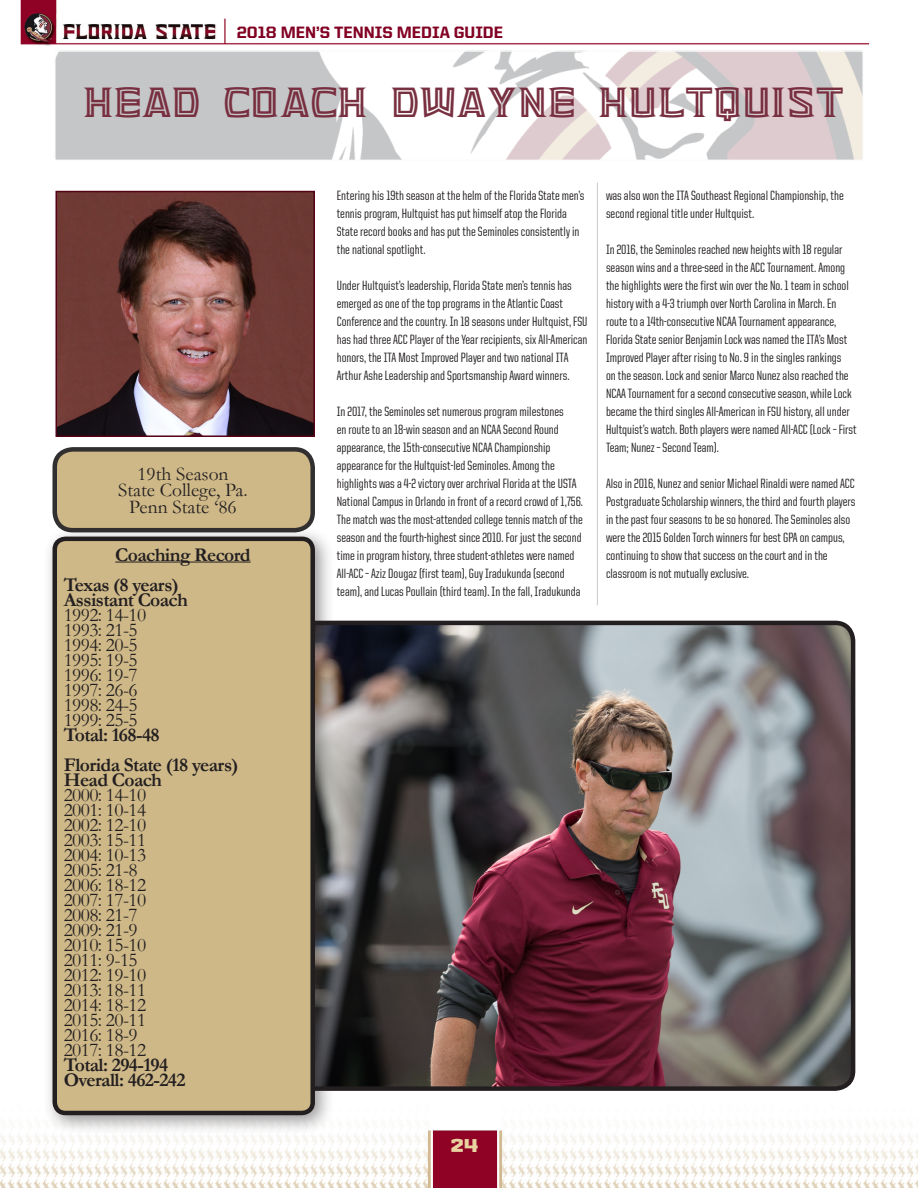
<style>
.page{position:relative;width:918px;height:1188px;background:#fff}
.page>*{position:absolute;margin:0;border:0;box-sizing:border-box;transform-origin:0 0}
.t1{font:700 42px "Unconquered";color:#782f40;scale:1.1 1}
.t2{font:19.5px "Garamond";letter-spacing:-.03em;color:#231f20}
.t3{font:700 19.5px "Garamond";letter-spacing:-.03em;color:#231f20}
.t4{font:19.5px "Garamond";color:#231f20}
.t5{font:700 18px "Seminole";color:#e8d3a1}
.t6{font:800 16.5px "United Sans Reg";color:#820123}
.t7{font:500 13.5px/18px "United Sans Cond";color:#231f20}
</style>
<div class="page">
<img style="left:0;top:0;width:918px;height:1188px">
<div style="left:231px;top:23px;width:288px;height:17px;background:#fff"></div>
<img style="left:57px;top:53px;width:804px;height:105px">
<div style="left:54px;top:50px;width:810px;height:111px;border:2px solid #f2f3f4"></div>
<img style="left:59px;top:194px;width:253px;height:240px">
<div style="left:56px;top:191px;width:259px;height:246px;border:2px solid #540115"></div>
<div style="left:55px;top:449px;width:258px;height:81px;background:#ceb888;border-radius:18px"></div>
<div style="left:52px;top:447px;width:263px;height:85px;border:4px solid #312f30;border-radius:18px"></div>
<img style="left:335px;top:623px;width:518px;height:466px">
<div style="left:249px;top:621px;width:606px;height:470px;border:4px solid #231f20;border-radius:18px"></div>
<div style="left:42px;top:526px;width:293px;height:609px;background:#231f20;opacity:.47"></div>
<div style="left:55px;top:539px;width:258px;height:574px;background:#ceb888;border-radius:11px"></div>
<hr style="left:115px;top:562px;width:136px;height:1px;background:#231f20">
<div style="left:53px;top:537px;width:262px;height:578px;border:4px solid #231f20;border-radius:11px"></div>
<hr style="left:597px;top:183px;width:1px;height:422px;background:#231f20">
<p class="t6" style="left:237px;top:24px;width:268px">2018 MEN’S TENNIS MEDIA GUIDE</p>
<p class="t1" style="left:83px;top:87px;width:693px">HEAD COACH DWAYNE HULTQUIST</p>
<p class="t4" style="left:137px;top:460px;width:93px">19th Season</p>
<p class="t4" style="left:118px;top:477px;width:131px">State College, Pa.</p>
<p class="t4" style="left:129px;top:493px;width:109px">Penn State ‘86</p>
<p class="t3" style="left:115px;top:541px;width:137px">Coaching Record</p>
<p class="t3" style="left:64px;top:571px;width:117px">Texas (8 years)</p>
<p class="t3" style="left:64px;top:586px;width:126px">Assistant Coach</p>
<p class="t2" style="left:64px;top:601px;width:84px">1992: 14-10</p>
<p class="t2" style="left:64px;top:616px;width:75px">1993: 21-5</p>
<p class="t2" style="left:64px;top:631px;width:75px">1994: 20-5</p>
<p class="t2" style="left:64px;top:646px;width:75px">1995: 19-5</p>
<p class="t2" style="left:64px;top:661px;width:75px">1996: 19-7</p>
<p class="t2" style="left:64px;top:676px;width:75px">1997: 26-6</p>
<p class="t2" style="left:64px;top:691px;width:75px">1998: 24-5</p>
<p class="t2" style="left:64px;top:706px;width:75px">1999: 25-5</p>
<p class="t3" style="left:64px;top:721px;width:97px">Total: 168-48</p>
<p class="t3" style="left:64px;top:751px;width:176px">Florida State (18 years)</p>
<p class="t3" style="left:64px;top:766px;width:100px">Head Coach</p>
<p class="t2" style="left:64px;top:781px;width:84px">2000: 14-10</p>
<p class="t2" style="left:64px;top:796px;width:84px">2001: 10-14</p>
<p class="t2" style="left:64px;top:811px;width:84px">2002: 12-10</p>
<p class="t2" style="left:64px;top:826px;width:84px">2003: 15-11</p>
<p class="t2" style="left:64px;top:841px;width:84px">2004: 10-13</p>
<p class="t2" style="left:64px;top:856px;width:75px">2005: 21-8</p>
<p class="t2" style="left:64px;top:871px;width:84px">2006: 18-12</p>
<p class="t2" style="left:64px;top:886px;width:84px">2007: 17-10</p>
<p class="t2" style="left:64px;top:901px;width:75px">2008: 21-7</p>
<p class="t2" style="left:64px;top:916px;width:75px">2009: 21-9</p>
<p class="t2" style="left:64px;top:931px;width:84px">2010: 15-10</p>
<p class="t2" style="left:64px;top:946px;width:75px">2011: 9-15</p>
<p class="t2" style="left:64px;top:961px;width:84px">2012: 19-10</p>
<p class="t2" style="left:64px;top:976px;width:84px">2013: 18-11</p>
<p class="t2" style="left:64px;top:991px;width:84px">2014: 18-12</p>
<p class="t2" style="left:64px;top:1006px;width:84px">2015: 20-11</p>
<p class="t2" style="left:64px;top:1021px;width:75px">2016: 18-9</p>
<p class="t2" style="left:64px;top:1036px;width:84px">2017: 18-12</p>
<p class="t3" style="left:64px;top:1051px;width:106px">Total: 294-194</p>
<p class="t3" style="left:64px;top:1066px;width:123px">Overall: 462-242</p>
<p class="t7" style="left:337px;top:186px;width:249px">Entering his 19th season at the helm of the Florida State men’s tennis program, Hultquist has put himself atop the Florida State record books and has put the Seminoles consistently in the national spotlight.</p>
<p class="t7" style="left:337px;top:276px;width:252px">Under Hultquist’s leadership, Florida State men’s tennis has emerged as one of the top programs in the Atlantic Coast Conference and the country. In 18 seasons under Hultquist, FSU has had three ACC Player of the Year recipients, six All-American honors, the ITA Most Improved Player and two national ITA Arthur Ashe Leadership and Sportsmanship Award winners.</p>
<p class="t7" style="left:337px;top:402px;width:248px">In 2017, the Seminoles set numerous program milestones<br>en route to an 18-win season and an NCAA Second Round appearance, the 15th-consecutive NCAA Championship appearance for the Hultquist-led Seminoles. Among the highlights was a 4-2 victory over archrival Florida at the USTA National Campus in Orlando in front of a record crowd of 1,756.<br>The match was the most-attended college tennis match of the season and the fourth-highest since 2010. For just the second time in program history, three student-athletes were named All-ACC – Aziz Dougaz (first team), Guy Iradukunda (second team), and Lucas Poullain (third team). In the fall, Iradukunda</p>
<p class="t7" style="left:606px;top:186px;width:239px">was also won the ITA Southeast Regional Championship, the second regional title under Hultquist.</p>
<p class="t7" style="left:606px;top:240px;width:252px">In 2016, the Seminoles reached new heights with 18 regular season wins and a three-seed in the ACC Tournament. Among the highlights were the first win over the No. 1 team in school history with a 4-3 triumph over North Carolina in March. En route to a 14th-consecutive NCAA Tournament appearance, Florida State senior Benjamin Lock was named the ITA’s Most Improved Player after rising to No. 9 in the singles rankings<br>on the season. Lock and senior Marco Nunez also reached the NCAA Tournament for a second consecutive season, while Lock became the third singles All-American in FSU history, all under Hultquist’s watch. Both players were named All-ACC (Lock – First Team; Nunez – Second Team).</p>
<p class="t7" style="left:606px;top:474px;width:251px">Also in 2016, Nunez and senior Michael Rinaldi were named ACC Postgraduate Scholarship winners, the third and fourth players in the past four seasons to be so honored. The Seminoles also were the 2015 Golden Torch winners for best GPA on campus, continuing to show that success on the court and in the classroom is not mutually exclusive.</p>
<h3 class="t5" style="left:451px;top:1135px;width:29px">24</h3>
</div>
